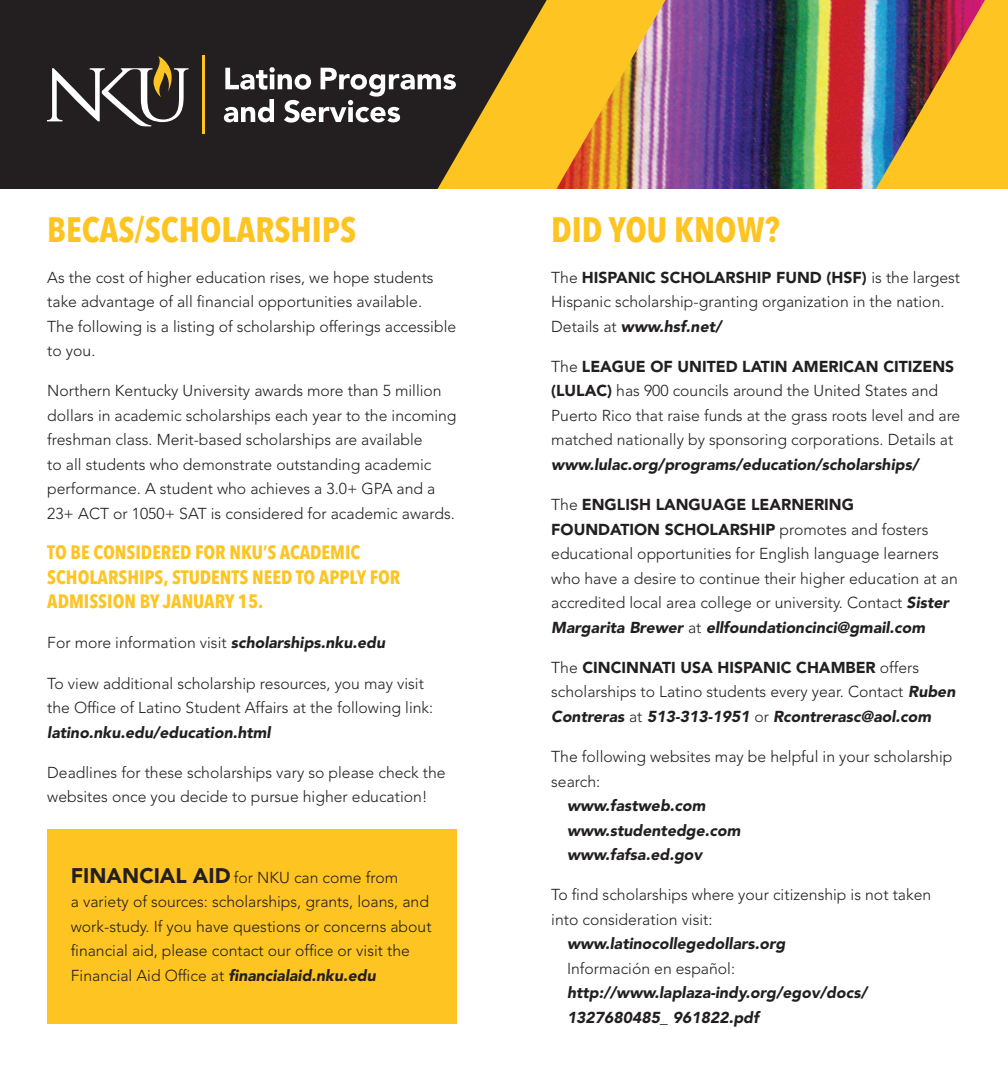
<style>
.page{position:relative;width:1008px;height:1071px;background:#fff}
.page>*{position:absolute;margin:0;border:0;box-sizing:border-box;transform-origin:0 0}
.msoorganizationname2{font:700 condensed 35px "Avenir Next LT Pro";color:#fec422}
.t1{font:700 condensed 19.25px/24.5px "Avenir Next LT Pro";color:#fec422}
.t2{font:300 15.75px/24.5px "Avenir LT Std";color:#231f20}
.t3{font:italic 900 15.75px/24.5px "Avenir LT Std";color:#231f20}
.s1{font-weight:900;font-style:italic}
.s2{font-weight:900;font-size:21px}
.s3{font-weight:900}
</style>
<div class="page">
<div style="left:47px;top:829px;width:410px;height:195px;background:#fec422"></div>
<div style="left:0;top:0;width:1008px;height:189px;background:#231f20"></div>
<img style="left:675px;top:0;width:201px;height:189px">
<hr style="left:202px;top:56px;width:3px;height:78px;background:#fec422">
<svg style="left:224px;top:67px;width:214px;height:56px"></svg>
<svg style="left:47px;top:56px;width:142px;height:70px"></svg>
<svg style="left:438px;top:0;width:237px;height:189px"></svg>
<svg style="left:876px;top:0;width:132px;height:189px;background:#b19047"></svg>
<p class="msoorganizationname2" style="left:47px;top:209px;width:311px">BECAS/SCHOLARSHIPS</p>
<p class="t2" style="left:47px;top:265px;width:411px">As the cost of higher education rises, we hope students take advantage of all financial opportunities available.<br>The following is a listing of scholarship offerings accessible to you.</p>
<p class="t2" style="left:47px;top:379px;width:411px">Northern Kentucky University awards more than 5 million dollars in academic scholarships each year to the incoming freshman class. Merit-based scholarships are available<br>to all students who demonstrate outstanding academic performance. A student who achieves a 3.0+ GPA and a 23+ ACT or 1050+ SAT is considered for academic awards.</p>
<p class="t1" style="left:47px;top:540px;width:355px">TO BE CONSIDERED FOR NKU’S ACADEMIC<br>SCHOLARSHIPS, STUDENTS NEED TO APPLY FOR<br>ADMISSION BY JANUARY 15.</p>
<p class="t2" style="left:47px;top:631px;width:339px">For more information visit <span class="s1">scholarships.nku.edu</span></p>
<p class="t2" style="left:47px;top:671px;width:388px">To view additional scholarship resources, you may visit the Office of Latino Student Affairs at the following link: <span class="s1">latino.nku.edu/education.html</span></p>
<p class="t2" style="left:47px;top:760px;width:400px">Deadlines for these scholarships vary so please check the websites once you decide to pursue higher education!</p>
<p class="t2" style="left:71px;top:865px;width:362px"><span class="s2">FINANCIAL AID</span> for NKU can come from<br>a variety of sources: scholarships, grants, loans, and work-study. If you have questions or concerns about financial aid, please contact our office or visit the Financial Aid Office at <span class="s1">financialaid.nku.edu</span></p>
<p class="msoorganizationname2" style="left:551px;top:209px;width:230px">DID YOU KNOW?</p>
<p class="t2" style="left:551px;top:265px;width:410px">The <span class="s3">HISPANIC SCHOLARSHIP FUND (HSF)</span> is the largest<br>Hispanic scholarship-granting organization in the nation.<br>Details at <span class="s1">www.hsf.net/</span></p>
<p class="t2" style="left:551px;top:354px;width:411px">The <span class="s3">LEAGUE OF UNITED LATIN AMERICAN CITIZENS (LULAC)</span> has 900 councils around the United States and Puerto Rico that raise funds at the grass roots level and are matched nationally by sponsoring corporations. Details at <span class="s1">www.lulac.org/programs/education/scholarships/</span></p>
<p class="t2" style="left:551px;top:492px;width:408px">The <span class="s3">ENGLISH LANGUAGE LEARNERING FOUNDATION SCHOLARSHIP</span> promotes and fosters educational opportunities for English language learners who have a desire to continue their higher education at an accredited local area college or university. Contact <span class="s1">Sister Margarita Brewer</span> at <span class="s1">ellfoundationcinci@gmail.com</span></p>
<p class="t2" style="left:551px;top:655px;width:406px">The <span class="s3">CINCINNATI USA HISPANIC CHAMBER</span> offers scholarships to Latino students every year. Contact <span class="s1">Ruben<br>Contreras</span> at <span class="s1">513-313-1951</span> or <span class="s1">Rcontrerasc@aol.com</span></p>
<p class="t2" style="left:551px;top:744px;width:403px">The following websites may be helpful in your scholarship search:</p>
<p class="t3" style="left:567px;top:793px;width:140px">www.fastweb.com</p>
<p class="t3" style="left:567px;top:818px;width:175px">www.studentedge.com</p>
<p class="t3" style="left:567px;top:842px;width:137px">www.fafsa.ed.gov</p>
<p class="t2" style="left:551px;top:883px;width:381px">To find scholarships where your citizenship is not taken into consideration visit:</p>
<p class="t3" style="left:567px;top:932px;width:220px">www.latinocollegedollars.org</p>
<p class="t2" style="left:567px;top:956px;width:170px">Información en español:</p>
<p class="t3" style="left:567px;top:981px;width:302px">http://www.laplaza-indy.org/egov/docs/<br>1327680485_ 961822.pdf</p>
</div>
